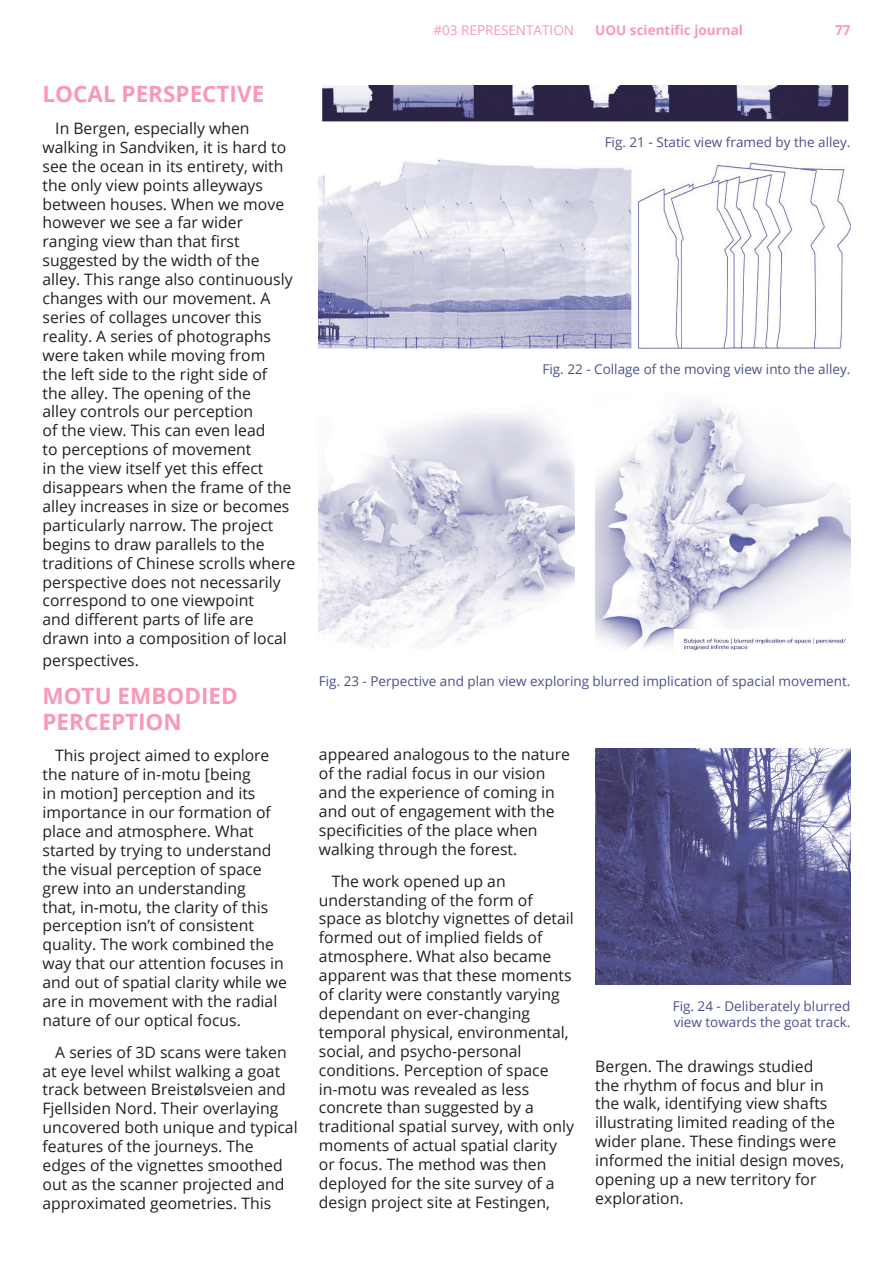
<style>
.page{position:relative;width:893px;height:1263px;background:#fff}
.page>*{position:absolute;margin:0;border:0;box-sizing:border-box;transform-origin:0 0}
.t1{font:700 22.5px/25.5px "Open Sans";color:#f899b6}
.t2{font:15.75px/18.9px "Open Sans";color:#231f20}
.t3{font:13.5px/16.2px "Open Sans";color:#4b508a}
.t4{font:700 13.5px "Open Sans";color:#f899b6}
.t5{font:13.5px "Open Sans";color:#f899b6}
</style>
<div class="page">
<img style="left:322px;top:85px;width:527px;height:36px">
<img style="left:319px;top:159px;width:531px;height:189px">
<img style="left:595px;top:748px;width:255px;height:237px">
<img style="left:319px;top:414px;width:255px;height:234px">
<img style="left:595px;top:401px;width:255px;height:248px">
<img style="left:674px;top:630px;width:176px;height:21px">
<h1 class="t1" style="left:43px;top:81px;width:223px">LOCAL PERSPECTIVE</h1>
<p class="t2" style="left:43px;top:118px;width:254px;text-indent:13px">In Bergen, especially when walking in Sandviken, it is hard to see the ocean in its entirety, with the only view points alleyways between houses. When we move however we see a far wider ranging view than that first suggested by the width of the alley. This range also continuously changes with our movement. A series of collages uncover this reality. A series of photographs were taken while moving from<br>the left side to the right side of<br>the alley. The opening of the<br>alley controls our perception<br>of the view. This can even lead<br>to perceptions of movement<br>in the view itself yet this effect disappears when the frame of the alley increases in size or becomes particularly narrow. The project begins to draw parallels to the traditions of Chinese scrolls where perspective does not necessarily correspond to one viewpoint<br>and different parts of life are drawn into a composition of local</p>
<p class="t2" style="left:43px;top:650px;width:98px">perspectives.</p>
<h1 class="t1" style="left:43px;top:683px;width:197px">MOTU EMBODIED<br>PERCEPTION</h1>
<p class="t2" style="left:43px;top:746px;width:246px;text-indent:13px">This project aimed to explore the nature of in-motu [being<br>in motion] perception and its importance in our formation of place and atmosphere. What started by trying to understand the visual perception of space grew into an understanding<br>that, in-motu, the clarity of this perception isn’t of consistent quality. The work combined the way that our attention focuses in and out of spatial clarity while we are in movement with the radial nature of our optical focus.</p>
<p class="t2" style="left:43px;top:1042px;width:257px;text-indent:13px">A series of 3D scans were taken at eye level whilst walking a goat track between Breistølsveien and<br>Fjellsiden Nord. Their overlaying uncovered both unique and typical features of the journeys. The edges of the vignettes smoothed out as the scanner projected and approximated geometries. This</p>
<p class="t5" style="left:433px;top:21px;width:142px">#03 REPRESENTATION</p>
<p class="t4" style="left:595px;top:21px;width:149px">UOU scientific journal</p>
<p class="t4" style="left:835px;top:21px;width:17px">77</p>
<p class="t3" style="left:605px;top:134px;width:247px">Fig. 21 - Static view framed by the alley.</p>
<p class="t3" style="left:542px;top:361px;width:309px">Fig. 22 - Collage of the moving view into the alley.</p>
<p class="t3" style="left:319px;top:672px;width:533px">Fig. 23 - Perpective and plan view exploring blurred implication of spacial movement.</p>
<p class="t2" style="left:319px;top:745px;width:253px">appeared analogous to the nature of the radial focus in our vision and the experience of coming in and out of engagement with the specificities of the place when walking through the forest.</p>
<p class="t2" style="left:319px;top:871px;width:257px;text-indent:13px">The work opened up an understanding of the form of space as blotchy vignettes of detail formed out of implied fields of atmosphere. What also became apparent was that these moments of clarity were constantly varying dependant on ever-changing temporal physical, environmental, social, and psycho-personal conditions. Perception of space in-motu was revealed as less concrete than suggested by a traditional spatial survey, with only moments of actual spatial clarity or focus. The method was then deployed for the site survey of a design project site at Festingen,</p>
<p class="t3" style="left:673px;top:997px;width:179px">Fig. 24 - Deliberately blurred view towards the goat track.</p>
<p class="t2" style="left:595px;top:1056px;width:250px">Bergen. The drawings studied<br>the rhythm of focus and blur in the walk, identifying view shafts illustrating limited reading of the wider plane. These findings were informed the initial design moves, opening up a new territory for exploration.</p>
</div>
